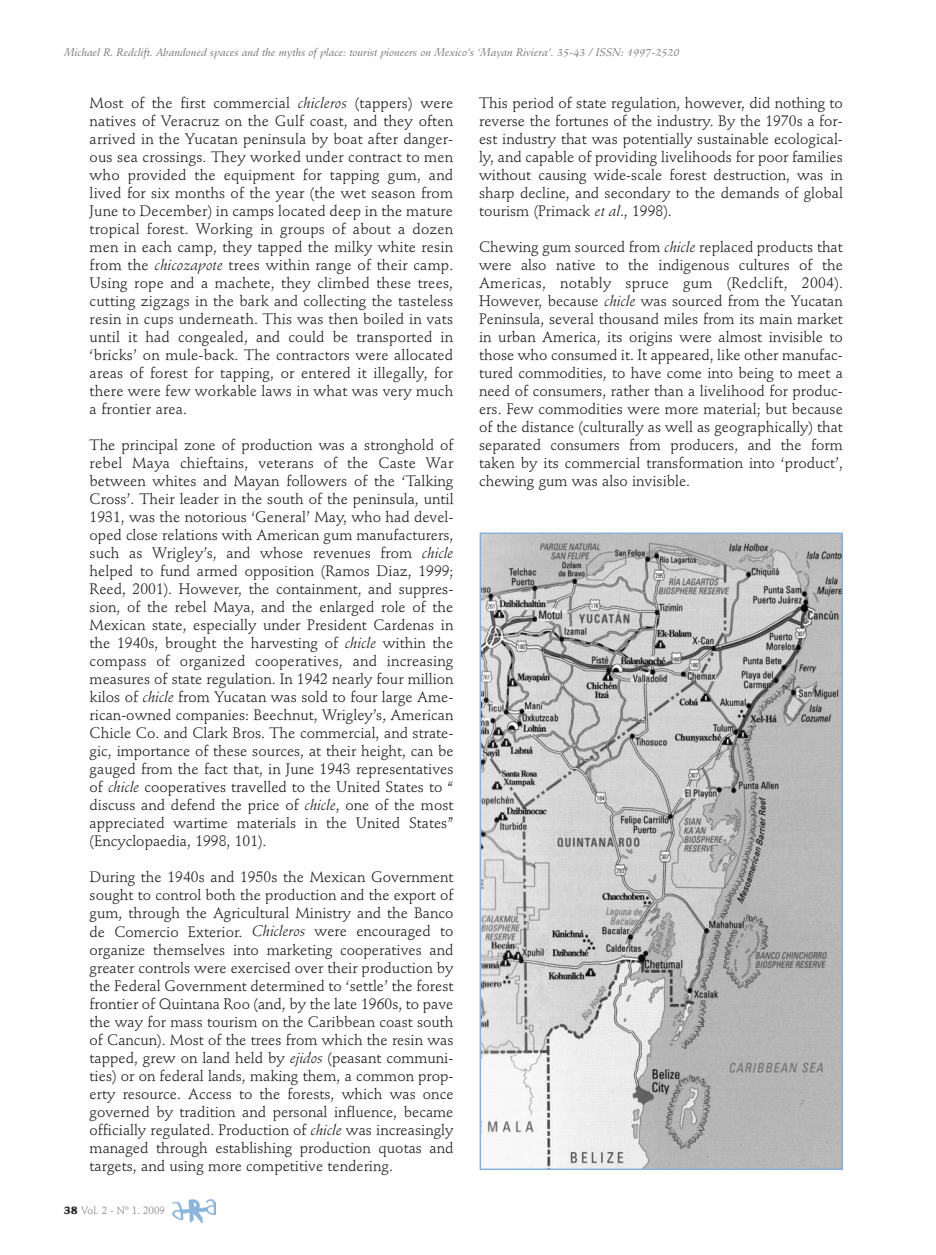
<style>
.page{position:relative;width:936px;height:1255px;background:#fff}
.page>*{position:absolute;margin:0;border:0;box-sizing:border-box;transform-origin:0 0}
.t1{font:15px/18px "Stempel Schneidler";color:#231f20;text-align:justify}
.t2{font:italic 10.8px "Stempel Schneidler Med";color:#808285}
.t3{font:10.5px "Stempel Schneidler";color:#808285}
.s1{font-style:italic}
.s2{font-weight:900;color:#231f20}
</style>
<div class="page">
<img style="left:173px;top:1199px;width:42px;height:23px">
<img style="left:482px;top:535px;width:358px;height:631px">
<div style="left:479px;top:532px;width:364px;height:637px;border:2px solid #86b2d9"></div>
<p class="t2" style="left:64px;top:48px;width:617px">Michael R. Redclift. Abandoned spaces and the myths of place: tourist pioneers on Mexico’s ‘Mayan Riviera’. 35-43 / ISSN: 1997-2520</p>
<p class="t1" style="left:90px;top:95px;width:365px">Most of the first commercial <span class="s1">chicleros</span> (tappers) were natives of Veracruz on the Gulf coast, and they often arrived in the Yucatan peninsula by boat after danger&shy;ous sea crossings. They worked under contract to men who provided the equipment for tapping gum, and lived for six months of the year (the wet season from June to December) in camps located deep in the mature tropical forest. Working in groups of about a dozen men in each camp, they tapped the milky white resin from the <span class="s1">chicozapote</span> trees within range of their camp.<br>Using rope and a machete, they climbed these trees, cutting zigzags in the bark and collecting the tasteless resin in cups underneath. This was then boiled in vats until it had congealed, and could be transported in ‘bricks’ on mule-back. The contractors were allocated areas of forest for tapping, or entered it illegally, for there were few workable laws in what was very much a frontier area.</p>
<p class="t1" style="left:90px;top:437px;width:365px">The principal zone of production was a stronghold of rebel Maya chieftains, veterans of the Caste War between whites and Mayan followers of the ‘Talking Cross’. Their leader in the south of the peninsula, until 1931, was the notorious ‘General’ May, who had devel&shy;oped close relations with American gum manufacturers, such as Wrigley’s, and whose revenues from <span class="s1">chicle </span>helped to fund armed opposition (Ramos Diaz, 1999; Reed, 2001). However, the containment, and suppres&shy;sion, of the rebel Maya, and the enlarged role of the Mexican state, especially under President Cardenas in the 1940s, brought the harvesting of <span class="s1">chicle</span> within the compass of organized cooperatives, and increasing measures of state regulation. In 1942 nearly four million kilos of <span class="s1">chicle</span> from Yucatan was sold to four large Ame&shy;rican-owned companies: Beechnut, Wrigley’s, American Chicle Co. and Clark Bros. The commercial, and strate&shy;gic, importance of these sources, at their height, can be gauged from the fact that, in June 1943 representatives of <span class="s1">chicle</span> cooperatives travelled to the United States to “ discuss and defend the price of <span class="s1">chicle</span>, one of the most appreciated wartime materials in the United States” (Encyclopaedia, 1998, 101).</p>
<p class="t1" style="left:90px;top:869px;width:365px">During the 1940s and 1950s the Mexican Government sought to control both the production and the export of gum, through the Agricultural Ministry and the Banco de Comercio Exterior. <span class="s1">Chicleros</span> were encouraged to organize themselves into marketing cooperatives and greater controls were exercised over their production by the Federal Government determined to ‘settle’ the forest frontier of Quintana Roo (and, by the late 1960s, to pave the way for mass tourism on the Caribbean coast south of Cancun). Most of the trees from which the resin was tapped, grew on land held by <span class="s1">ejidos</span> (peasant communi&shy;ties) or on federal lands, making them, a common prop&shy;erty resource. Access to the forests, which was once governed by tradition and personal influence, became officially regulated. Production of <span class="s1">chicle</span> was increasingly managed through establishing production quotas and targets, and using more competitive tendering.</p>
<p class="t3" style="left:64px;top:1206px;width:103px"><span class="s2">38</span> Vol. 2 - Nº 1. 2009</p>
<p class="t1" style="left:479px;top:95px;width:365px">This period of state regulation, however, did nothing to reverse the fortunes of the industry. By the 1970s a for&shy;est industry that was potentially sustainable ecological&shy;ly, and capable of providing livelihoods for poor families without causing wide-scale forest destruction, was in sharp decline, and secondary to the demands of global tourism (Primack <span class="s1">et al</span>., 1998).</p>
<p class="t1" style="left:479px;top:239px;width:365px">Chewing gum sourced from <span class="s1">chicle</span> replaced products that were also native to the indigenous cultures of the Americas, notably spruce gum (Redclift, 2004).<br>However, because <span class="s1">chicle</span> was sourced from the Yucatan Peninsula, several thousand miles from its main market in urban America, its origins were almost invisible to those who consumed it. It appeared, like other manufac&shy;tured commodities, to have come into being to meet a need of consumers, rather than a livelihood for produc&shy;ers. Few commodities were more material; but because of the distance (culturally as well as geographically) that separated consumers from producers, and the form taken by its commercial transformation into ‘product’, chewing gum was also invisible.</p>
</div>
